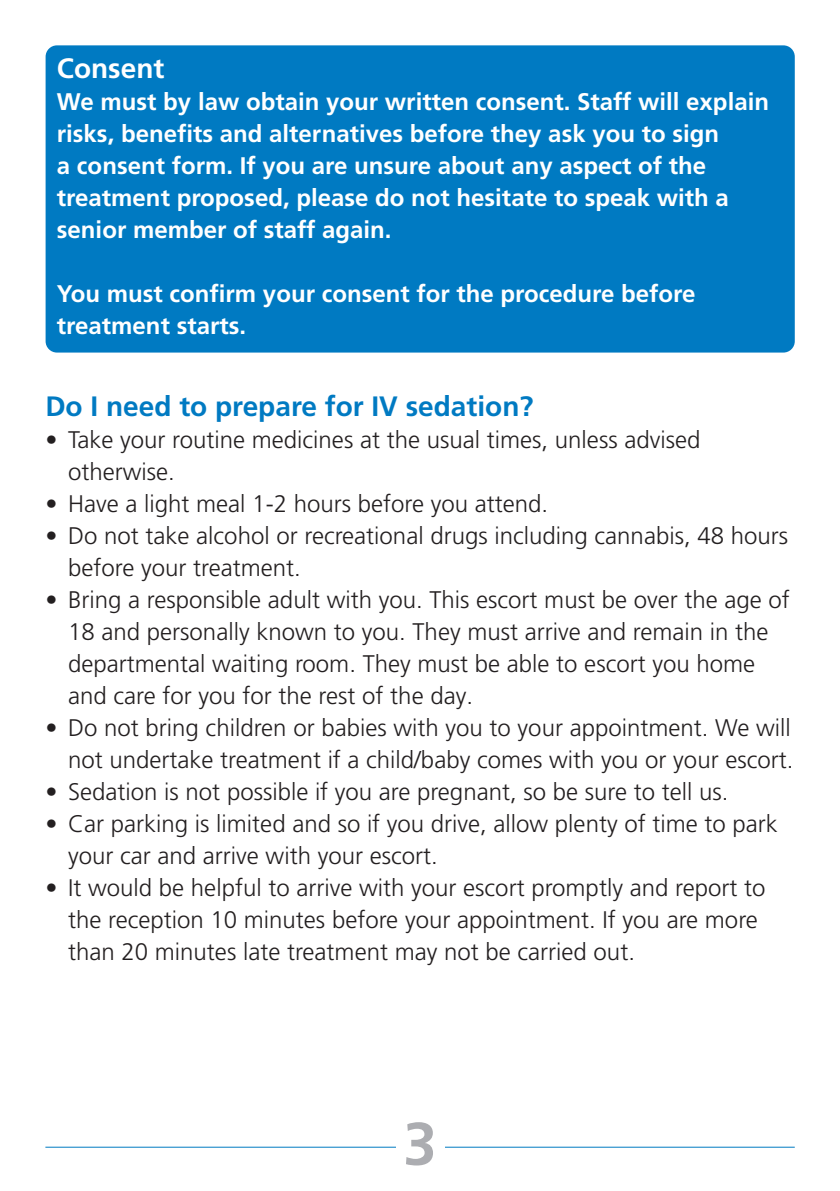
<style>
.page{position:relative;width:840px;height:1191px;background:#fff}
.page>*{position:absolute;margin:0;border:0;box-sizing:border-box;transform-origin:0 0}
.t1{font:700 60px "Frutiger LT Pro";color:#acadb1}
.t2{font:700 28px "Frutiger LT Pro";color:#007ac2}
.t3{font:700 28px "Frutiger LT Pro";color:#fff}
.t4{font:300 24px/32px "Frutiger LT Pro";color:#231f20}
.t5{font:700 24px/32px "Frutiger LT Pro";color:#fff}
</style>
<div class="page">
<hr style="left:45px;top:1146px;width:749px;height:1px;background:#007ac2">
<div style="left:395px;top:1077px;width:49px;height:114px;background:#fff"></div>
<div style="left:46px;top:45px;width:748px;height:307px;background:#007ac2;border-radius:11px"></div>
<p class="t3" style="left:57px;top:51px;width:109px">Consent</p>
<p class="t5" style="left:57px;top:85px;width:713px">We must by law obtain your written consent. Staff will explain risks, benefits and alternatives before they ask you to sign<br>a consent form. If you are unsure about any aspect of the treatment proposed, please do not hesitate to speak with a senior member of staff again.</p>
<p class="t5" style="left:57px;top:277px;width:639px">You must confirm your consent for the procedure before treatment starts.</p>
<p class="t2" style="left:45px;top:389px;width:489px">Do I need to prepare for IV sedation?</p>
<p class="t4" style="left:68px;top:423px;width:633px;text-indent:-23px">• Take your routine medicines at the usual times, unless advised otherwise.</p>
<p class="t4" style="left:45px;top:487px;width:504px">• Have a light meal 1-2 hours before you attend.</p>
<p class="t4" style="left:68px;top:519px;width:721px;text-indent:-23px">• Do not take alcohol or recreational drugs including cannabis, 48 hours before your treatment.</p>
<p class="t4" style="left:68px;top:583px;width:723px;text-indent:-23px">• Bring a responsible adult with you. This escort must be over the age of 18 and personally known to you. They must arrive and remain in the departmental waiting room. They must be able to escort you home and care for you for the rest of the day.</p>
<p class="t4" style="left:45px;top:711px;width:749px;text-align:right">• Do not bring children or babies with you to your appointment. We will not undertake treatment if a child/baby comes with you or your escort.</p>
<p class="t4" style="left:45px;top:775px;width:684px">• Sedation is not possible if you are pregnant, so be sure to tell us.</p>
<p class="t4" style="left:68px;top:807px;width:710px;text-indent:-23px">• Car parking is limited and so if you drive, allow plenty of time to park your car and arrive with your escort.</p>
<p class="t4" style="left:68px;top:871px;width:698px;text-indent:-23px">• It would be helpful to arrive with your escort promptly and report to the reception 10 minutes before your appointment. If you are more than 20 minutes late treatment may not be carried out.</p>
<h1 class="t1" style="left:403px;top:1108px;width:35px">3</h1>
</div>
